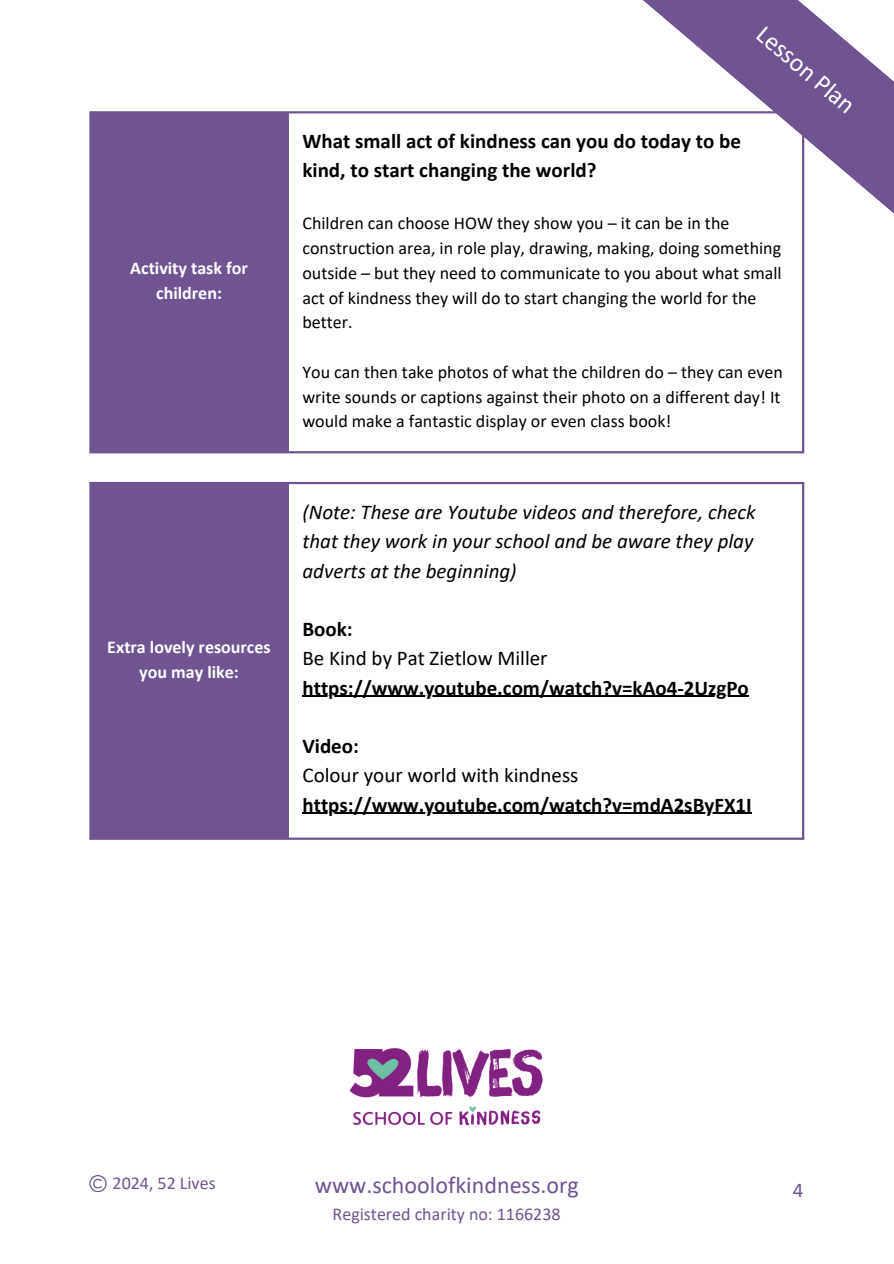
<style>
.page{position:relative;width:894px;height:1264px;background:#fff}
.page>*{position:absolute;margin:0;border:0;box-sizing:border-box;transform-origin:0 0}
.t1{font:25.5px "Calibri";color:#fff}
.t2{font:24px "Calibri";color:#705491}
.t3{font:700 21px/29.2px "Calibri";color:#000}
.t4{font:italic 21px/29.2px "Calibri";color:#000;text-align:justify}
.t5{font:21px "Calibri";color:#000}
.t6{font:21px "Calibri";color:#705491}
.t7{font:18px/24.8px "Calibri";color:#000}
.t8{font:700 18px/24.8px "Calibri";color:#fff;text-align:center}
.t9{font:18px "Calibri";color:#705491}
</style>
<div class="page">
<img style="left:349px;top:1048px;width:194px;height:78px">
<svg style="left:89px;top:1175px;width:17px;height:16px"></svg>
<div style="left:90px;top:112px;width:198px;height:340px;background:#705491"></div>
<hr style="left:89px;top:113px;width:3px;height:338px;background:#705491">
<hr style="left:286px;top:113px;width:3px;height:338px;background:#705491">
<hr style="left:801px;top:113px;width:3px;height:338px;background:#705491">
<hr style="left:89px;top:111px;width:715px;height:2px;background:#705491">
<hr style="left:89px;top:451px;width:715px;height:2px;background:#705491">
<svg style="left:626px;top:0;width:267px;height:233px"></svg>
<div style="left:90px;top:483px;width:198px;height:356px;background:#705491"></div>
<hr style="left:302px;top:695px;width:446px;height:2px;background:#000">
<hr style="left:302px;top:812px;width:449px;height:2px;background:#000">
<hr style="left:89px;top:484px;width:3px;height:353px;background:#705491">
<hr style="left:286px;top:484px;width:3px;height:353px;background:#705491">
<hr style="left:801px;top:484px;width:3px;height:353px;background:#705491">
<hr style="left:89px;top:482px;width:715px;height:2px;background:#705491">
<hr style="left:89px;top:837px;width:715px;height:2px;background:#705491">
<p class="t8" style="left:130px;top:257px;width:119px">Activity task for children:</p>
<p class="t8" style="left:107px;top:636px;width:165px">Extra lovely resources you may like:</p>
<p class="t1" style="left:766px;top:22px;width:122px;rotate:40deg">Lesson Plan</p>
<p class="t3" style="left:302px;top:128px;width:440px">What small act of kindness can you do today to be kind, to start changing the world?</p>
<p class="t7" style="left:302px;top:212px;width:480px">Children can choose HOW they show you – it can be in the construction area, in role play, drawing, making, doing something outside – but they need to communicate to you about what small act of kindness they will do to start changing the world for the better.</p>
<p class="t7" style="left:302px;top:361px;width:482px">You can then take photos of what the children do – they can even write sounds or captions against their photo on a different day! It would make a fantastic display or even class book!</p>
<p class="t4" style="left:302px;top:499px;width:455px">(Note: These are Youtube videos and therefore, check that they work in your school and be aware they play adverts at the beginning)</p>
<p class="t3" style="left:302px;top:616px;width:52px">Book:</p>
<p class="t5" style="left:302px;top:649px;width:246px">Be Kind by Pat Zietlow Miller</p>
<p class="t3" style="left:302px;top:674px;width:448px">https://www.youtube.com/watch?v=kAo4-2UzgPo</p>
<p class="t3" style="left:302px;top:733px;width:58px">Video:</p>
<h1 class="t5" style="left:302px;top:766px;width:277px">Colour your world with kindness</h1>
<p class="t3" style="left:302px;top:791px;width:451px">https://www.youtube.com/watch?v=mdA2sByFX1I</p>
<p class="t9" style="left:113px;top:1175px;width:105px">2024, 52 Lives</p>
<p class="t2" style="left:315px;top:1175px;width:265px">www.schoolofkindness.org</p>
<p class="t6" style="left:792px;top:1180px;width:12px">4</p>
<p class="t9" style="left:332px;top:1206px;width:229px">Registered charity no: 1166238</p>
</div>
